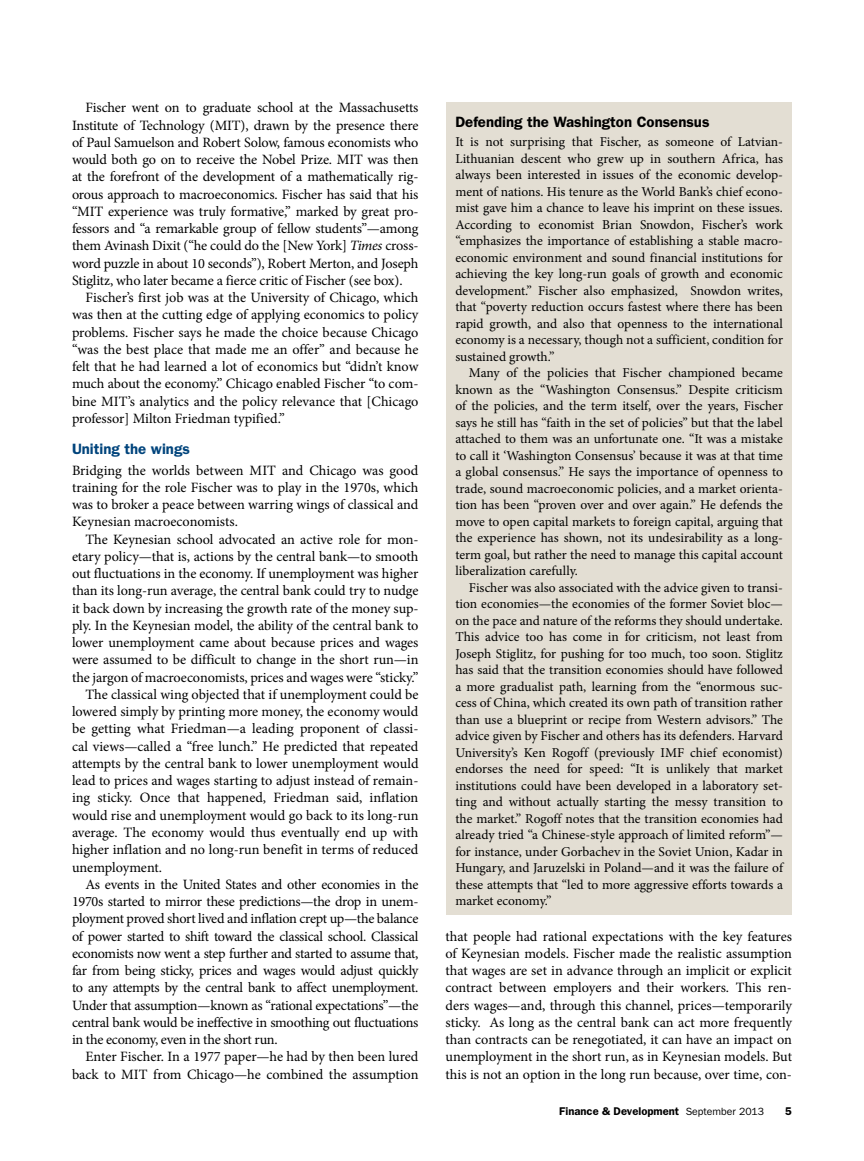
<style>
.page{position:relative;width:864px;height:1161px;background:#fff}
.page>*{position:absolute;margin:0;border:0;box-sizing:border-box;transform-origin:0 0}
.t1{font:600 15px "ITC Franklin Gothic Std";color:#000}
.t2{font:600 15px "ITC Franklin Gothic Std";color:#00447c}
.t3{font:14.25px/17.2px "Minion Pro";letter-spacing:-.01em;color:#000;text-align:justify}
.t4{font:13.5px/16.5px "Minion Pro";letter-spacing:-.005em;color:#000;text-align:justify}
.t5{font:600 11.25px "ITC Franklin Gothic Std";color:#000}
.s1{font-style:italic}
.s2{font-weight:400;font-size:10.5px}
</style>
<div class="page">
<div style="left:446px;top:102px;width:346px;height:812px;background:#e3ded3"></div>
<p class="t3" style="left:72px;top:99px;width:348px;text-indent:13px">Fischer went on to graduate school at the Massachusetts Institute of Technology (MIT), drawn by the presence there of Paul Samuelson and Robert Solow, famous economists who would both go on to receive the Nobel Prize. MIT was then at the forefront of the development of a mathematically rig&shy;orous approach to macroeconomics. Fischer has said that his “MIT experience was truly formative,” marked by great pro&shy;fessors and “a remarkable group of fellow students”—among them Avinash Dixit (“he could do the [New York] <span class="s1">Times</span> cross&shy;word puzzle in about 10 seconds”), Robert Merton, and Joseph Stiglitz, who later became a fierce critic of Fischer (see box).</p>
<p class="t3" style="left:72px;top:289px;width:348px;text-indent:13px">Fischer’s first job was at the University of Chicago, which was then at the cutting edge of applying economics to policy problems. Fischer says he made the choice because Chicago “was the best place that made me an offer” and because he felt that he had learned a lot of economics but “didn’t know much about the economy.” Chicago enabled Fischer “to com&shy;bine MIT’s analytics and the policy relevance that [Chicago professor] Milton Friedman typified.”</p>
<p class="t2" style="left:72px;top:440px;width:119px">Uniting the wings</p>
<p class="t3" style="left:72px;top:462px;width:348px">Bridging the worlds between MIT and Chicago was good training for the role Fischer was to play in the 1970s, which was to broker a peace between warring wings of classical and Keynesian macroeconomists.</p>
<p class="t3" style="left:85px;top:531px;width:335px">The Keynesian school advocated an active role for mon-</p>
<p class="t3" style="left:72px;top:548px;width:348px">etary policy—that is, actions by the central bank—to smooth</p>
<p class="t3" style="left:72px;top:565px;width:348px">out fluctuations in the economy. If unemployment was higher</p>
<p class="t3" style="left:72px;top:582px;width:348px">than its long-run average, the central bank could try to nudge</p>
<p class="t3" style="left:72px;top:600px;width:348px">it back down by increasing the growth rate of the money sup-</p>
<p class="t3" style="left:72px;top:617px;width:348px">ply. In the Keynesian model, the ability of the central bank to</p>
<p class="t3" style="left:72px;top:634px;width:348px">lower unemployment came about because prices and wages</p>
<p class="t3" style="left:72px;top:651px;width:348px">were assumed to be difficult to change in the short run—in</p>
<p class="t3" style="left:72px;top:669px;width:348px">the jargon of macroeconomists, prices and wages were “sticky.”</p>
<p class="t3" style="left:85px;top:686px;width:335px">The classical wing objected that if unemployment could be</p>
<p class="t3" style="left:72px;top:703px;width:348px">lowered simply by printing more money, the economy would</p>
<p class="t3" style="left:72px;top:720px;width:348px">be getting what Friedman—a leading proponent of classi-</p>
<p class="t3" style="left:72px;top:738px;width:348px">cal views—called a “free lunch.” He predicted that repeated</p>
<p class="t3" style="left:72px;top:755px;width:348px">attempts by the central bank to lower unemployment would</p>
<p class="t3" style="left:72px;top:772px;width:348px">lead to prices and wages starting to adjust instead of remain-</p>
<p class="t3" style="left:72px;top:789px;width:348px">ing sticky. Once that happened, Friedman said, inflation</p>
<p class="t3" style="left:72px;top:807px;width:348px">would rise and unemployment would go back to its long-run</p>
<p class="t3" style="left:72px;top:824px;width:348px">average. The economy would thus eventually end up with</p>
<p class="t3" style="left:72px;top:841px;width:348px">higher inflation and no long-run benefit in terms of reduced</p>
<p class="t3" style="left:72px;top:858px;width:92px">unemployment.</p>
<p class="t3" style="left:85px;top:876px;width:335px">As events in the United States and other economies in the</p>
<p class="t3" style="left:72px;top:893px;width:348px">1970s started to mirror these predictions—the drop in unem-</p>
<p class="t3" style="left:72px;top:910px;width:348px">ployment proved short lived and inflation crept up—the balance</p>
<p class="t3" style="left:72px;top:927px;width:348px">of power started to shift toward the classical school. Classical</p>
<p class="t3" style="left:72px;top:945px;width:348px">economists now went a step further and started to assume that,</p>
<p class="t3" style="left:72px;top:962px;width:348px">far from being sticky, prices and wages would adjust quickly</p>
<p class="t3" style="left:72px;top:979px;width:348px">to any attempts by the central bank to affect unemployment.</p>
<p class="t3" style="left:72px;top:996px;width:348px">Under that assumption—known as “rational expectations”—the</p>
<p class="t3" style="left:72px;top:1014px;width:348px">central bank would be ineffective in smoothing out fluctuations</p>
<p class="t3" style="left:72px;top:1031px;width:207px">in the economy, even in the short run.</p>
<p class="t3" style="left:86px;top:1048px;width:335px">Enter Fischer. In a 1977 paper—he had by then been lured</p>
<p class="t3" style="left:72px;top:1065px;width:348px">back to MIT from Chicago—he combined the assumption</p>
<p class="t1" style="left:455px;top:113px;width:256px">Defending the Washington Consensus</p>
<p class="t4" style="left:455px;top:134px;width:329px">It is not surprising that Fischer, as someone of Latvian-Lithuanian descent who grew up in southern Africa, has always been interested in issues of the economic develop&shy;ment of nations. His tenure as the World Bank’s chief econo&shy;mist gave him a chance to leave his imprint on these issues.<br>According to economist Brian Snowdon, Fischer’s work “emphasizes the importance of establishing a stable macro&shy;economic environment and sound financial institutions for achieving the key long-run goals of growth and economic development.” Fischer also emphasized, Snowdon writes, that “poverty reduction occurs fastest where there has been rapid growth, and also that openness to the international economy is a necessary, though not a sufficient, condition for sustained growth.”</p>
<p class="t4" style="left:455px;top:365px;width:329px;text-indent:14px">Many of the policies that Fischer championed became known as the “Washington Consensus.” Despite criticism of the policies, and the term itself, over the years, Fischer says he still has “faith in the set of policies” but that the label attached to them was an unfortunate one. “It was a mistake to call it ‘Washington Consensus’ because it was at that time a global consensus.” He says the importance of openness to trade, sound macroeconomic policies, and a market orienta&shy;tion has been “proven over and over again.” He defends the move to open capital markets to foreign capital, arguing that the experience has shown, not its undesirability as a long&shy;term goal, but rather the need to manage this capital account liberalization carefully.</p>
<p class="t4" style="left:455px;top:579px;width:329px;text-indent:14px">Fischer was also associated with the advice given to transi&shy;tion economies—the economies of the former Soviet bloc— on the pace and nature of the reforms they should undertake.<br>This advice too has come in for criticism, not least from Joseph Stiglitz, for pushing for too much, too soon. Stiglitz has said that the transition economies should have followed a more gradualist path, learning from the “enormous suc&shy;cess of China, which created its own path of transition rather than use a blueprint or recipe from Western advisors.” The advice given by Fischer and others has its defenders. Harvard University’s Ken Rogoff (previously IMF chief economist) endorses the need for speed: “It is unlikely that market institutions could have been developed in a laboratory set&shy;ting and without actually starting the messy transition to the market.” Rogoff notes that the transition economies had already tried “a Chinese-style approach of limited reform”— for instance, under Gorbachev in the Soviet Union, Kadar in Hungary, and Jaruzelski in Poland—and it was the failure of these attempts that “led to more aggressive efforts towards a market economy.”</p>
<p class="t3" style="left:446px;top:927px;width:348px">that people had rational expectations with the key features of Keynesian models. Fischer made the realistic assumption that wages are set in advance through an implicit or explicit contract between employers and their workers. This ren&shy;ders wages—and, through this channel, prices—temporarily sticky. As long as the central bank can act more frequently than contracts can be renegotiated, it can have an impact on unemployment in the short run, as in Keynesian models. But this is not an option in the long run because, over time, con-</p>
<p class="t5" style="left:559px;top:1104px;width:207px">Finance &amp; Development <span class="s2">September 2013</span></p>
<p class="t5" style="left:785px;top:1104px;width:8px">5</p>
</div>
